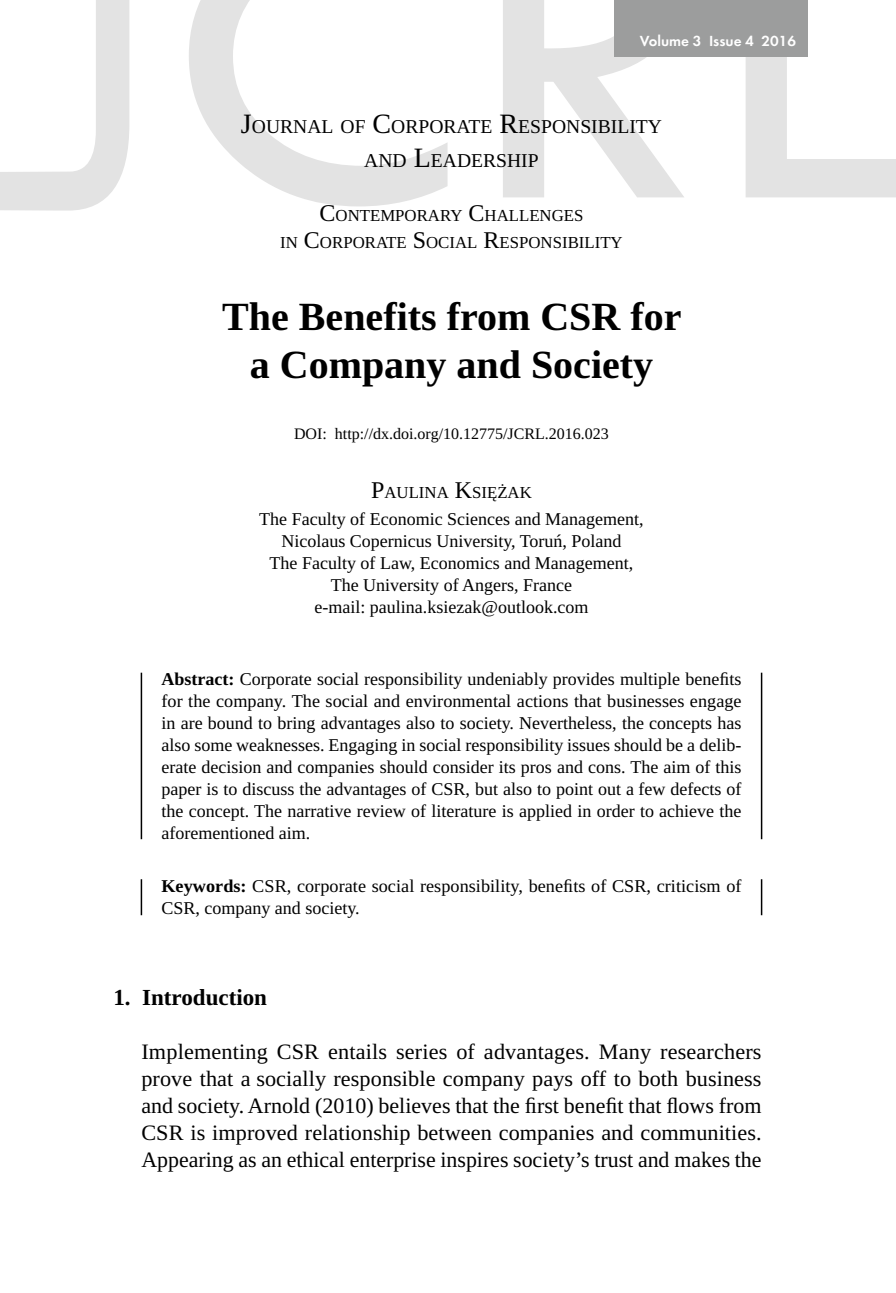
<style>
.page{position:relative;width:896px;height:1293px;background:#fff}
.page>*{position:absolute;margin:0;border:0;box-sizing:border-box;transform-origin:0 0}
.t1{font:700 40px/48px "Liberation Serif";color:#000;text-align:center}
.t2{font:700 23px "Liberation Serif";color:#000}
.t3{font:22px/27px "Liberation Serif";color:#000;text-align:justify}
.t4{font:19.6px/33.6px "Liberation Serif";color:#000;text-align:center}
.t5{font:18px/22px "Liberation Serif";color:#000;text-align:center}
.t6{font:16.8px/27px "Liberation Serif";color:#000;text-align:center}
.t7{font:16px "Liberation Serif";color:#000}
.t8{font:15.2px "Futura Demi";color:#fff}
.s1{font-size:28px}
.s2{font-size:24px}
.s3{font-weight:700}
</style>
<div class="page">
<svg style="left:0;top:0;width:896px;height:211px"></svg>
<div style="left:614px;top:0;width:193px;height:57px;background:#9c9d9d"></div>
<hr style="left:141px;top:672px;width:1px;height:167px;background:#000">
<hr style="left:761px;top:672px;width:1px;height:167px;background:#000">
<hr style="left:141px;top:879px;width:1px;height:36px;background:#000">
<hr style="left:761px;top:879px;width:1px;height:36px;background:#000">
<p class="t8" style="left:640px;top:31px;width:158px">Volume 3 Issue 4 2016</p>
<p class="t4" style="left:241px;top:110px;width:422px"><span class="s1">J</span>OURNAL OF <span class="s1">C</span>ORPORATE <span class="s1">R</span>ESPONSIBILITY<br>AND <span class="s1">L</span>EADERSHIP</p>
<p class="t6" style="left:280px;top:202px;width:344px"><span class="s2">C</span>ONTEMPORARY <span class="s2">C</span>HALLENGES<br>IN <span class="s2">C</span>ORPORATE <span class="s2">S</span> OCIAL <span class="s2">R</span>ESPONSIBILITY</p>
<h1 class="t1" style="left:222px;top:291px;width:461px">The Benefits from CSR for a Company and Society</h1>
<p class="t7" style="left:294px;top:423px;width:316px">doi: http://dx.doi.org/10.12775/JCRL.2016.023</p>
<p class="t6" style="left:371px;top:478px;width:162px"><span class="s2">P</span>AULINA <span class="s2">K</span>SIĘŻAK</p>
<p class="t5" style="left:259px;top:507px;width:386px">The Faculty of Economic Sciences and Management, Nicolaus Copernicus University, Toruń, Poland<br>The Faculty of Law, Economics and Management, The University of Angers, France<br>e-mail: paulina.ksiezak@outlook.com</p>
<p class="t5" style="left:161px;top:668px;width:582px;text-align:justify"><span class="s3">Abstract:</span> Corporate social responsibility undeniably provides multiple benefits for the company. The social and environmental actions that businesses engage in are bound to bring advantages also to society. Nevertheless, the concepts has also some weaknesses. Engaging in social responsibility issues should be a delib&shy;erate decision and companies should consider its pros and cons. The aim of this paper is to discuss the advantages of CSR, but also to point out a few defects of the concept. The narrative review of literature is applied in order to achieve the aforementioned aim.</p>
<p class="t5" style="left:161px;top:875px;width:582px;text-align:left"><span class="s3">Keywords:</span> CSR, corporate social responsibility, benefits of CSR, criticism of<br>CSR, company and society.</p>
<p class="t2" style="left:113px;top:981px;width:155px">1. Introduction</p>
<p class="t3" style="left:141px;top:1037px;width:622px">Implementing CSR entails series of advantages. Many researchers prove that a socially responsible company pays off to both business and society. Arnold (2010) believes that the first benefit that flows from CSR is improved relationship between companies and communities.<br>Appearing as an ethical enterprise inspires society’s trust and makes the</p>
</div>
